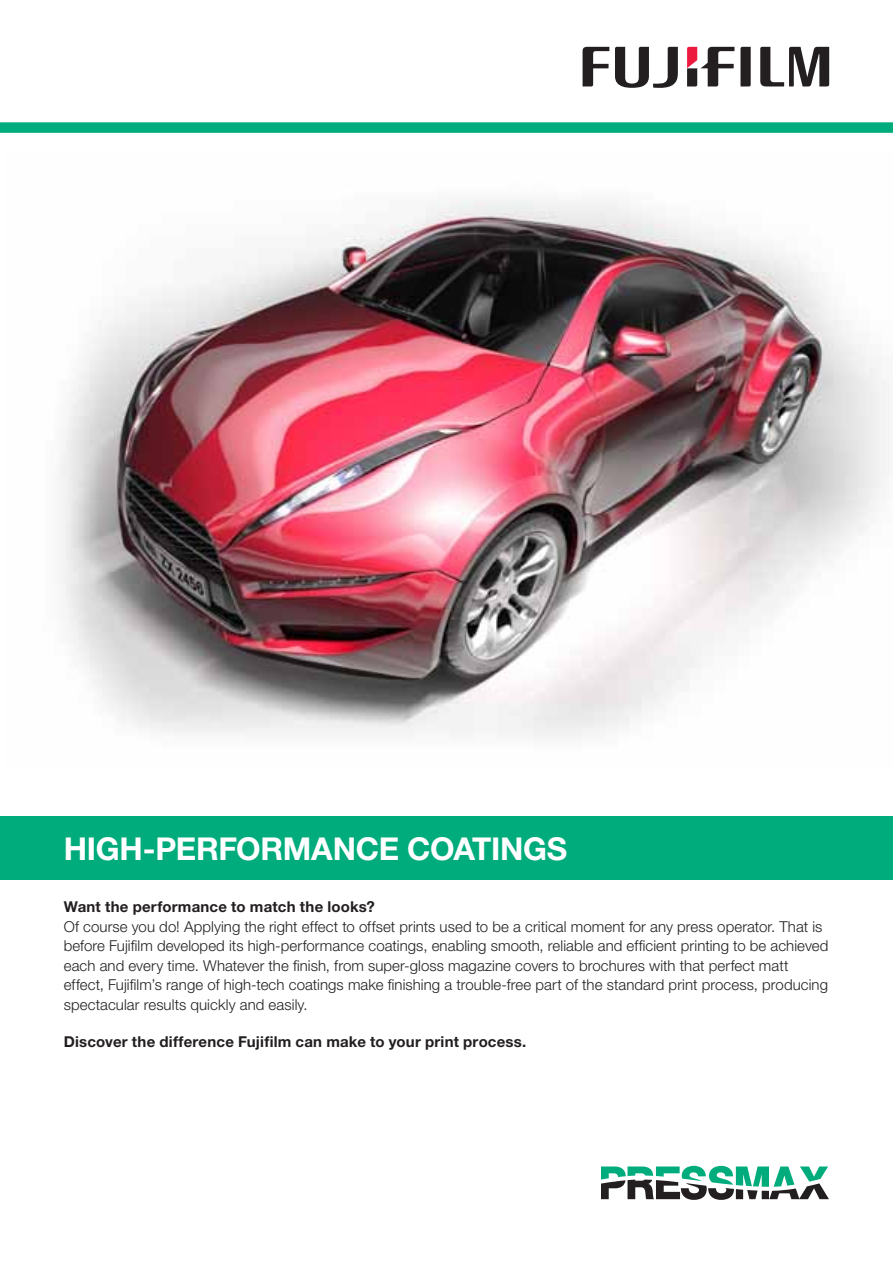
<style>
.page{position:relative;width:893px;height:1263px;background:#fff}
.page>*{position:absolute;margin:0;border:0;box-sizing:border-box;transform-origin:0 0}
._01-HEADLINEcover{font:700 31.5px "Helvetica Neue LT Std";letter-spacing:-.01em;color:#fff}
.t1{font:300 15px/19.5px "Helvetica Neue LT Std";letter-spacing:.005em;color:#231f20}
.t2{font:700 15px "Helvetica Neue LT Std";letter-spacing:.015em;color:#231f20}
</style>
<div class="page">
<img style="left:60px;top:199px;width:827px;height:538px">
<svg style="left:740px;top:47px;width:11px;height:39px"></svg>
<svg style="left:583px;top:47px;width:26px;height:40px"></svg>
<svg style="left:760px;top:47px;width:69px;height:39px"></svg>
<svg style="left:615px;top:47px;width:63px;height:41px"></svg>
<svg style="left:687px;top:47px;width:47px;height:40px"></svg>
<div style="left:0;top:122px;width:893px;height:11px;background:#00ac7c"></div>
<svg style="left:601px;top:1166px;width:228px;height:34px"></svg>
<div style="left:0;top:816px;width:893px;height:64px;background:#00ac7c"></div>
<p class="_01-HEADLINEcover" style="left:64px;top:829px;width:505px">HIGH-PERFORMANCE COATINGS</p>
<p class="t2" style="left:64px;top:898px;width:313px">Want the performance to match the looks?</p>
<p class="t1" style="left:64px;top:916px;width:766px">Of course you do! Applying the right effect to offset prints used to be a critical moment for any press operator. That is before Fujifilm developed its high-performance coatings, enabling smooth, reliable and efficient printing to be achieved each and every time. Whatever the finish, from super-gloss magazine covers to brochures with that perfect matt effect, Fujifilm’s range of high-tech coatings make finishing a trouble-free part of the standard print process, producing spectacular results quickly and easily.</p>
<p class="t2" style="left:64px;top:1033px;width:464px">Discover the difference Fujifilm can make to your print process.</p>
</div>
